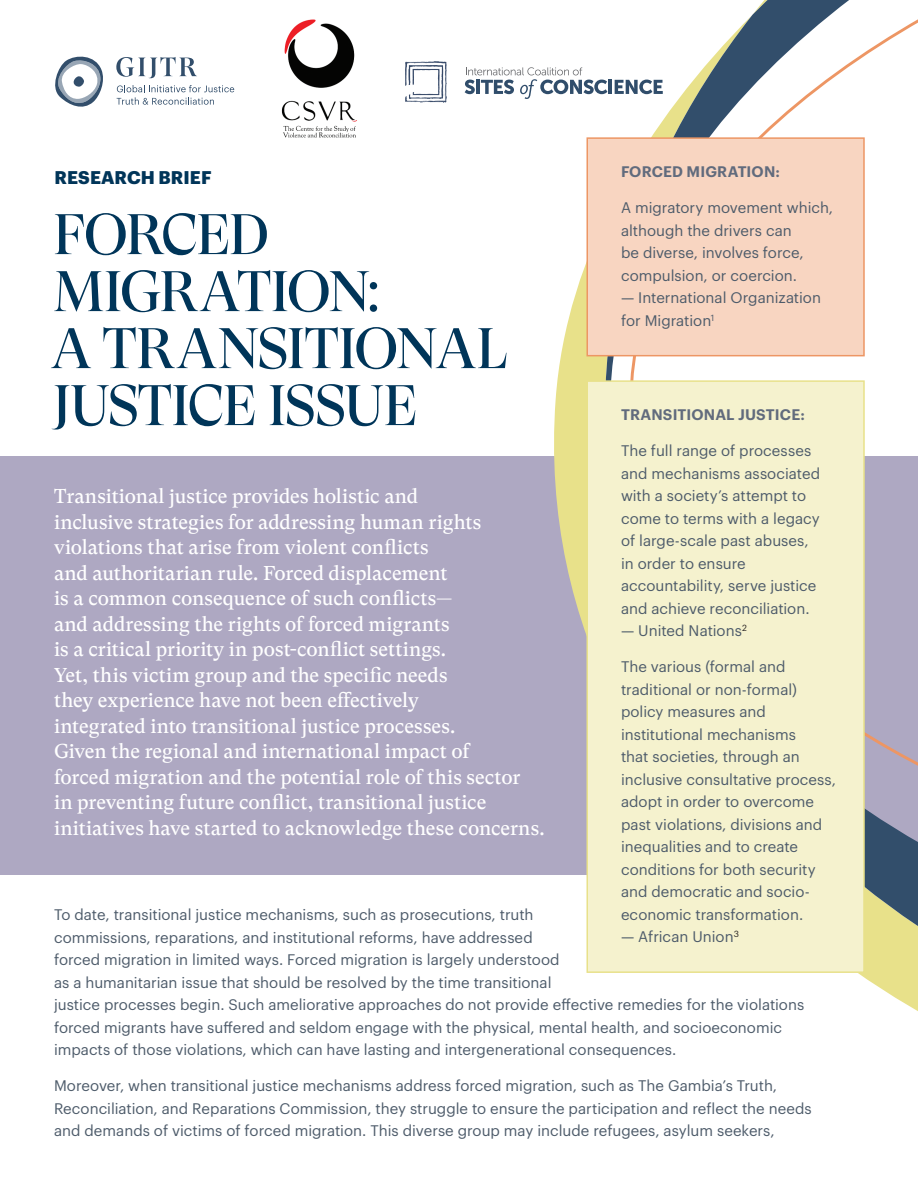
<style>
.page{position:relative;width:918px;height:1188px;background:#fff}
.page>*{position:absolute;margin:0;border:0;box-sizing:border-box;transform-origin:0 0}
.t1{font:57px/57px "GT Super Display";letter-spacing:-.025em;color:#003559}
.t2{font:19.5px/25.5px "GT Super Text";color:#fff}
.t3{font:700 18px "Graphik";letter-spacing:.005em;color:#003559}
.t4{font:15px/22.5px "Graphik";color:#4d5b6a}
.t5{font:600 15px "Graphik";letter-spacing:.01em;color:#616b7d}
</style>
<div class="page">
<div style="left:0;top:456px;width:918px;height:418px;background:#aea8c2"></div>
<img style="left:405px;top:61px;width:42px;height:42px">
<svg style="left:465px;top:67px;width:57px;height:28px"></svg>
<svg style="left:117px;top:85px;width:117px;height:20px"></svg>
<svg style="left:116px;top:57px;width:81px;height:21px"></svg>
<svg style="left:55px;top:56px;width:48px;height:51px"></svg>
<img style="left:281px;top:19px;width:76px;height:119px">
<svg style="left:533px;top:67px;width:385px;height:944px"></svg>
<svg style="left:615px;top:0;width:303px;height:854px"></svg>
<div style="left:586px;top:137px;width:279px;height:219px;background:#f8d5c1;border:2px solid #ed9664"></div>
<div style="left:586px;top:380px;width:279px;height:593px;background:#f5f2ce;border:2px solid #e8e18a"></div>
<p class="t5" style="left:621px;top:161px;width:161px">FORCED MIGRATION:</p>
<p class="t4" style="left:621px;top:196px;width:214px">A migratory movement which, although the drivers can<br>be diverse, involves force, compulsion, or coercion.</p>
<p class="t4" style="left:621px;top:286px;width:202px">— International Organization for Migration<sup>1</sup></p>
<p class="t3" style="left:55px;top:163px;width:158px">RESEARCH BRIEF</p>
<h1 class="t1" style="left:50px;top:208px;width:459px">FORCED<br>MIGRATION:<br>A TRANSITIONAL<br>JUSTICE ISSUE</h1>
<p class="t5" style="left:621px;top:404px;width:185px">TRANSITIONAL JUSTICE:</p>
<p class="t4" style="left:621px;top:439px;width:201px">The full range of processes and mechanisms associated with a society’s attempt to come to terms with a legacy of large-scale past abuses, in order to ensure accountability, serve justice and achieve reconciliation.</p>
<p class="t4" style="left:621px;top:619px;width:127px">— United Nations<sup>2</sup></p>
<p class="t4" style="left:621px;top:655px;width:217px">The various (formal and traditional or non-formal) policy measures and institutional mechanisms<br>that societies, through an inclusive consultative process, adopt in order to overcome past violations, divisions and inequalities and to create conditions for both security and democratic and socio&shy;economic transformation.</p>
<p class="t4" style="left:621px;top:925px;width:120px">— African Union<sup>3</sup></p>
<p class="t2" style="left:54px;top:484px;width:492px">Transitional justice provides holistic and<br>inclusive strategies for addressing human rights violations that arise from violent conflicts<br>and authoritarian rule. Forced displacement<br>is a common consequence of such conflicts—<br>and addressing the rights of forced migrants<br>is a critical priority in post-conflict settings.<br>Yet, this victim group and the specific needs<br>they experience have not been effectively<br>integrated into transitional justice processes.<br>Given the regional and international impact of<br>forced migration and the potential role of this sector<br>in preventing future conflict, transitional justice initiatives have started to acknowledge these concerns.</p>
<p class="t4" style="left:54px;top:903px;width:752px">To date, transitional justice mechanisms, such as prosecutions, truth<br>commissions, reparations, and institutional reforms, have addressed<br>forced migration in limited ways. Forced migration is largely understood<br>as a humanitarian issue that should be resolved by the time transitional<br>justice processes begin. Such ameliorative approaches do not provide effective remedies for the violations forced migrants have suffered and seldom engage with the physical, mental health, and socioeconomic impacts of those violations, which can have lasting and intergenerational consequences.</p>
<p class="t4" style="left:54px;top:1074px;width:759px">Moreover, when transitional justice mechanisms address forced migration, such as The Gambia’s Truth,<br>Reconciliation, and Reparations Commission, they struggle to ensure the participation and reflect the needs and demands of victims of forced migration. This diverse group may include refugees, asylum seekers,</p>
</div>
